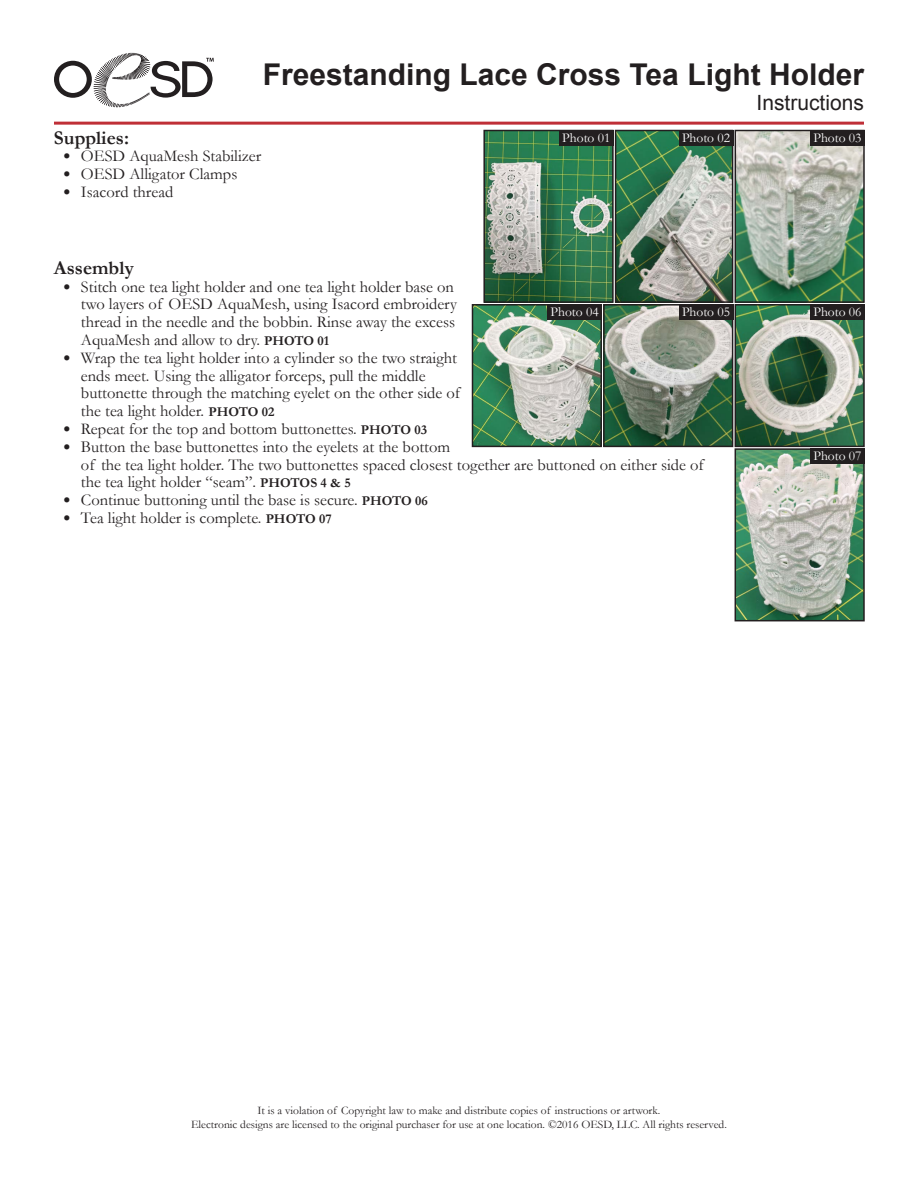
<style>
.page{position:relative;width:918px;height:1188px;background:#fff}
.page>*{position:absolute;margin:0;border:0;box-sizing:border-box;transform-origin:0 0}
.t1{font:700 30px "Arial";color:#231f20}
.t2{font:21px "Arial";color:#231f20}
.t3{font:700 19.5px "Garamond";color:#231f20}
.t4{font:16.5px/17.9px "Garamond";color:#231f20}
.t5{font:13.5px "Garamond";color:#fff}
.t6{font:11.55px/13.8px "Garamond";color:#231f20;text-align:center}
.s1{font-family:"Calibri"}
.s2{font-weight:700;font-size:13.5px}
</style>
<div class="page">
<svg style="left:54px;top:53px;width:160px;height:54px"></svg>
<hr style="left:54px;top:122px;width:810px;height:3px;background:#bf2f37">
<img style="left:486px;top:133px;width:125px;height:167px">
<div style="left:483px;top:130px;width:131px;height:173px;border:2px solid #231f20"></div>
<img style="left:618px;top:133px;width:112px;height:167px">
<div style="left:615px;top:130px;width:118px;height:173px;border:2px solid #231f20"></div>
<img style="left:738px;top:133px;width:124px;height:167px">
<div style="left:735px;top:130px;width:130px;height:173px;border:2px solid #231f20"></div>
<img style="left:475px;top:307px;width:124px;height:137px">
<div style="left:472px;top:304px;width:130px;height:143px;border:2px solid #231f20"></div>
<img style="left:606px;top:307px;width:124px;height:137px">
<div style="left:603px;top:304px;width:130px;height:143px;border:2px solid #231f20"></div>
<img style="left:738px;top:307px;width:124px;height:137px">
<div style="left:735px;top:304px;width:130px;height:143px;border:2px solid #231f20"></div>
<img style="left:738px;top:451px;width:124px;height:167px">
<div style="left:735px;top:448px;width:130px;height:173px;border:2px solid #231f20"></div>
<div style="left:559px;top:130px;width:55px;height:16px;background:#231f20"></div>
<div style="left:547px;top:304px;width:55px;height:16px;background:#231f20"></div>
<div style="left:679px;top:130px;width:54px;height:16px;background:#231f20"></div>
<div style="left:679px;top:304px;width:54px;height:16px;background:#231f20"></div>
<div style="left:810px;top:130px;width:55px;height:16px;background:#231f20"></div>
<div style="left:810px;top:304px;width:55px;height:16px;background:#231f20"></div>
<div style="left:810px;top:448px;width:55px;height:16px;background:#231f20"></div>
<h1 class="t1" style="left:263px;top:54px;width:603px">Freestanding Lace Cross Tea Light Holder</h1>
<p class="t2" style="left:757px;top:89px;width:109px">Instructions</p>
<p class="t3" style="left:54px;top:124px;width:77px">Supplies:</p>
<p class="t4" style="left:63px;top:147px;width:200px"><span class="s1">•</span> OESD AquaMesh Stabilizer</p>
<p class="t4" style="left:63px;top:165px;width:176px"><span class="s1">•</span> OESD Alligator Clamps</p>
<p class="t4" style="left:63px;top:182px;width:112px"><span class="s1">•</span> Isacord thread</p>
<p class="t5" style="left:562px;top:128px;width:50px">Photo 01</p>
<p class="t5" style="left:682px;top:128px;width:50px">Photo 02</p>
<p class="t5" style="left:813px;top:128px;width:50px">Photo 03</p>
<p class="t3" style="left:54px;top:254px;width:81px">Assembly</p>
<p class="t4" style="left:81px;top:277px;width:378px;text-indent:-18px"><span class="s1">•</span> Stitch one tea light holder and one tea light holder base on two layers of OESD AquaMesh, using Isacord embroidery thread in the needle and the bobbin. Rinse away the excess AquaMesh and allow to dry. <span class="s2">PHOTO 01</span></p>
<p class="t4" style="left:81px;top:348px;width:381px;text-indent:-18px"><span class="s1">•</span> Wrap the tea light holder into a cylinder so the two straight ends meet. Using the alligator forceps, pull the middle buttonette through the matching eyelet on the other side of the tea light holder. <span class="s2">PHOTO 02</span></p>
<p class="t4" style="left:63px;top:420px;width:366px"><span class="s1">•</span> Repeat for the top and bottom buttonettes. <span class="s2">PHOTO 03</span></p>
<p class="t4" style="left:81px;top:437px;width:624px;text-indent:-18px"><span class="s1">•</span> Button the base buttonettes into the eyelets at the bottom<br>of the tea light holder. The two buttonettes spaced closest together are buttoned on either side of the tea light holder “seam”. <span class="s2">PHOTOS 4 &amp; 5</span></p>
<p class="t4" style="left:63px;top:491px;width:366px"><span class="s1">•</span> Continue buttoning until the base is secure. <span class="s2">PHOTO 06</span></p>
<p class="t4" style="left:63px;top:509px;width:270px"><span class="s1">•</span> Tea light holder is complete. <span class="s2">PHOTO 07</span></p>
<p class="t5" style="left:551px;top:303px;width:50px">Photo 04</p>
<p class="t5" style="left:682px;top:303px;width:50px">Photo 05</p>
<p class="t5" style="left:813px;top:303px;width:50px">Photo 06</p>
<p class="t5" style="left:813px;top:447px;width:50px">Photo 07</p>
<p class="t6" style="left:191px;top:1103px;width:537px">It is a violation of Copyright law to make and distribute copies of instructions or artwork.<br>Electronic designs are licensed to the original purchaser for use at one location. ©2016 OESD, LLC. All rights reserved.</p>
</div>
